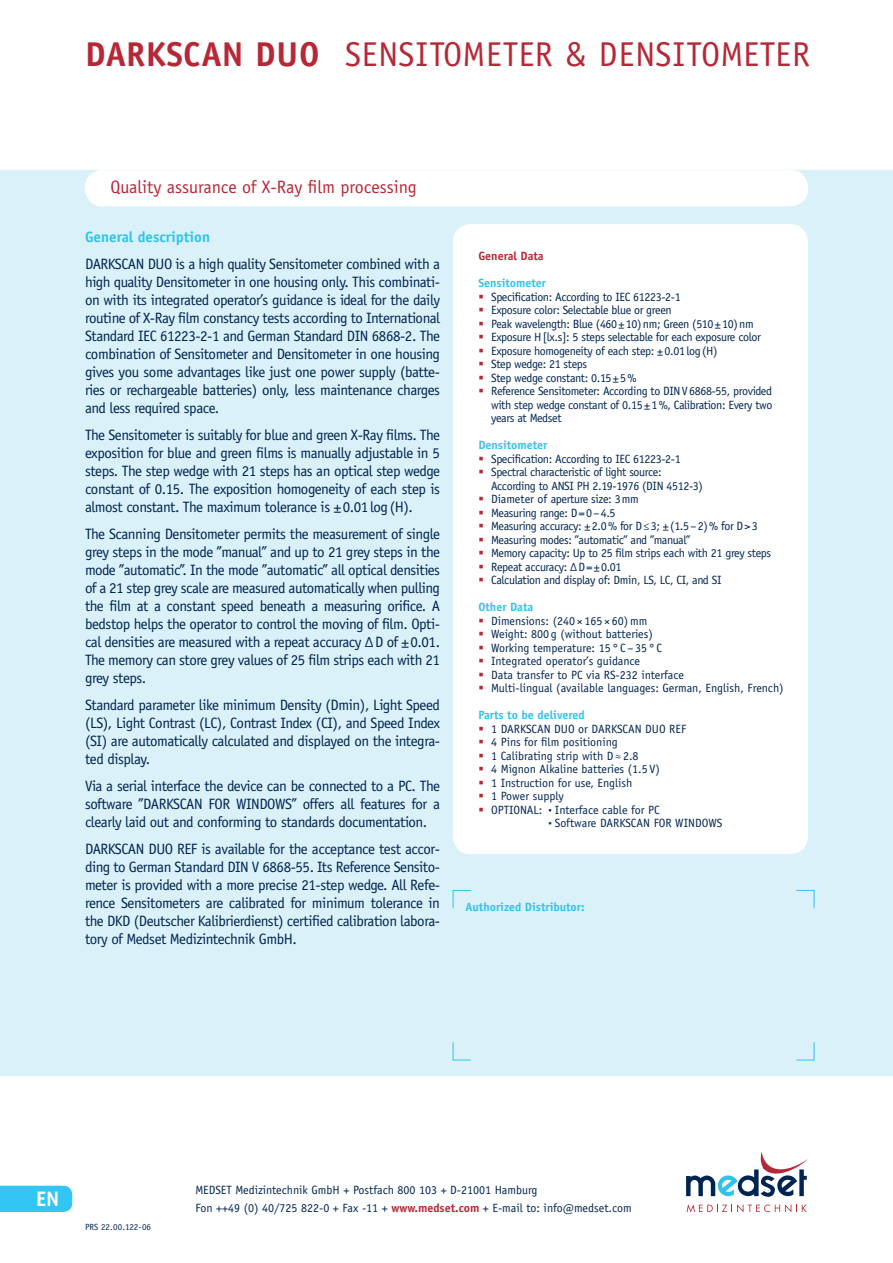
<style>
.page{position:relative;width:893px;height:1263px;background:#fff}
.page>*{position:absolute;margin:0;border:0;box-sizing:border-box;transform-origin:0 0}
.t1{font:34.5px "Officina Sans Std";letter-spacing:.01em;color:#b72837}
.t2{font:700 21px "Officina Sans Std";color:#fff}
.t3{font:18px "Officina Sans Std";color:#b72837}
.t4{font:15px/18px "Officina Sans Std";letter-spacing:-.03em;color:#002451;text-align:justify}
.t5{font:700 15px "Officina Sans Std";color:#31c3e9}
.t6{font:12px/13.5px "Officina Sans Std";letter-spacing:-.03em;color:#002451}
.t7{font:12px/13.5px "Officina Sans Std";color:#002451}
.t8{font:700 12px "Officina Sans Std";color:#31c3e9}
.t9{font:700 12px "Officina Sans Std";color:#b72837}
.t10{font:9px "Officina Sans Std";letter-spacing:-.03em;color:#002451}
.s1{font-weight:700}
.s2{font-weight:700;color:#b72837}
</style>
<div class="page">
<div style="left:0;top:170px;width:893px;height:906px;background:#daf1f9"></div>
<svg style="left:687px;top:1204px;width:120px;height:8px"></svg>
<svg style="left:686px;top:1151px;width:122px;height:46px"></svg>
<div style="left:85px;top:170px;width:723px;height:36px;background:#fff;border-radius:18px"></div>
<div style="left:85px;top:170px;width:723px;height:36px;border:1px solid #fff;border-radius:18px"></div>
<div style="left:0;top:1186px;width:72px;height:26px;background:#33c5f3"></div>
<div style="left:453px;top:224px;width:355px;height:630px;background:#fff;border-radius:18px"></div>
<svg style="left:453px;top:890px;width:18px;height:19px"></svg>
<svg style="left:796px;top:890px;width:18px;height:19px"></svg>
<svg style="left:453px;top:1042px;width:18px;height:18px"></svg>
<svg style="left:796px;top:1042px;width:18px;height:18px"></svg>
<h1 class="t1" style="left:85px;top:41px;width:727px"><span class="s1">DARKSCAN DUO</span> SENSITOMETER &amp; DENSITOMETER</h1>
<p class="t3" style="left:111px;top:180px;width:308px">Quality assurance of X-Ray film processing</p>
<p class="t5" style="left:85px;top:231px;width:127px">General description</p>
<p class="t4" style="left:85px;top:256px;width:357px">DARKSCAN DUO is a high quality Sensitometer combined with a high quality Densitometer in one housing only. This combinati&shy;on with its integrated operator’s guidance is ideal for the daily routine of X-Ray film constancy tests according to International Standard IEC 61223-2-1 and German Standard DIN 6868-2. The combination of Sensitometer and Densitometer in one housing gives you some advantages like just one power supply (batte&shy;ries or rechargeable batteries) only, less maintenance charges and less required space.</p>
<p class="t4" style="left:85px;top:427px;width:357px">The Sensitometer is suitably for blue and green X-Ray films. The exposition for blue and green films is manually adjustable in 5 steps. The step wedge with 21 steps has an optical step wedge constant of 0.15. The exposition homogeneity of each step is almost constant. The maximum tolerance is ±0.01log(H).</p>
<p class="t4" style="left:85px;top:526px;width:357px">The Scanning Densitometer permits the measurement of single grey steps in the mode ’’manual’’ and up to 21 grey steps in the mode ’’automatic’’. In the mode ’’automatic’’ all optical densities of a 21 step grey scale are measured automatically when pulling the film at a constant speed beneath a measuring orifice. A bedstop helps the operator to control the moving of film. Opti&shy;cal densities are measured with a repeat accuracy ΔD of ±0.01.<br>The memory can store grey values of 25 film strips each with 21 grey steps.</p>
<p class="t4" style="left:85px;top:697px;width:357px">Standard parameter like minimum Density (Dmin), Light Speed (LS), Light Contrast (LC), Contrast Index (CI), and Speed Index (SI) are automatically calculated and displayed on the integra&shy;ted display.</p>
<p class="t4" style="left:85px;top:778px;width:357px">Via a serial interface the device can be connected to a PC. The software ’’DARKSCAN FOR WINDOWS’’ offers all features for a clearly laid out and conforming to standards documentation.</p>
<p class="t4" style="left:85px;top:841px;width:357px">DARKSCAN DUO REF is available for the acceptance test accor&shy;ding to German Standard DIN V 6868-55. Its Reference Sensito&shy;meter is provided with a more precise 21-step wedge. All Refe&shy;rence Sensitometers are calibrated for minimum tolerance in the DKD (Deutscher Kalibrierdienst) certified calibration labora&shy;tory of Medset Medizintechnik GmbH.</p>
<p class="t9" style="left:478px;top:251px;width:67px">General Data</p>
<p class="t8" style="left:478px;top:278px;width:69px">Sensitometer</p>
<p class="t6" style="left:491px;top:291px;width:283px">Specification: According to IEC 61223-2-1<br>Exposure color: Selectable blue or green<br>Peak wavelength: Blue (460±10)nm; Green (510±10)nm Exposure H[lx.s]: 5 steps selectable for each exposure color Exposure homogeneity of each step: ±0.01log(H)<br>Step wedge: 21 steps<br>Step wedge constant: 0.15±5%<br>Reference Sensitometer: According to DINV6868-55, provided with step wedge constant of 0.15±1%, Calibration: Every two years at Medset</p>
<p class="t8" style="left:478px;top:440px;width:71px">Densitometer</p>
<p class="t6" style="left:491px;top:453px;width:282px">Specification: According to IEC 61223-2-1<br>Spectral characteristic of light source:<br>According to ANSI PH 2.19-1976 (DIN 4512-3)<br>Diameter of aperture size: 3mm<br>Measuring range: D=0–4.5<br>Measuring accuracy: ±2.0% for D≤3; ±(1.5–2)% for D&gt;3<br>Measuring modes: ’’automatic’’ and ’’manual’’<br>Memory capacity: Up to 25 film strips each with 21 grey steps Repeat accuracy: ΔD=±0.01<br>Calculation and display of: Dmin, LS, LC, CI, and SI</p>
<p class="t8" style="left:478px;top:602px;width:56px">Other Data</p>
<p class="t7" style="left:491px;top:615px;width:294px">Dimensions: (240×165×60)mm<br>Weight: 800g (without batteries)<br>Working temperature: 15°C–35°C<br>Integrated operator’s guidance<br>Data transfer to PC via RS-232 interface<br>Multi-lingual (available languages: German, English, French)</p>
<p class="t8" style="left:478px;top:710px;width:108px">Parts to be delivered</p>
<p class="t7" style="left:491px;top:723px;width:196px">1 DARKSCAN DUO or DARKSCAN DUO REF</p>
<p class="t7" style="left:491px;top:736px;width:128px">4 Pins for film positioning</p>
<p class="t7" style="left:491px;top:750px;width:149px">1 Calibrating strip with D≈2.8</p>
<p class="t7" style="left:491px;top:763px;width:170px">4 Mignon Alkaline batteries (1.5V)</p>
<p class="t7" style="left:491px;top:777px;width:143px">1 Instruction for use, English</p>
<p class="t7" style="left:491px;top:790px;width:74px">1 Power supply</p>
<p class="t7" style="left:491px;top:804px;width:170px">OPTIONAL: Interface cable for PC</p>
<p class="t7" style="left:555px;top:817px;width:169px">Software DARKSCAN FOR WINDOWS</p>
<p class="t8" style="left:466px;top:902px;width:120px">Authorized Distributor:</p>
<h2 class="t2" style="left:36px;top:1191px;width:25px">EN</h2>
<p class="t10" style="left:85px;top:1223px;width:67px">PRS 22.00.122-06</p>
<p class="t7" style="left:196px;top:1182px;width:438px;line-height:18px">MEDSET Medizintechnik GmbH + Postfach 800 103 + D-21001 Hamburg<br>Fon ++49 (0) 40/725 822-0 + Fax -11 + <span class="s2">www.medset.com</span> + E-mail to: info@medset.com</p>
</div>
